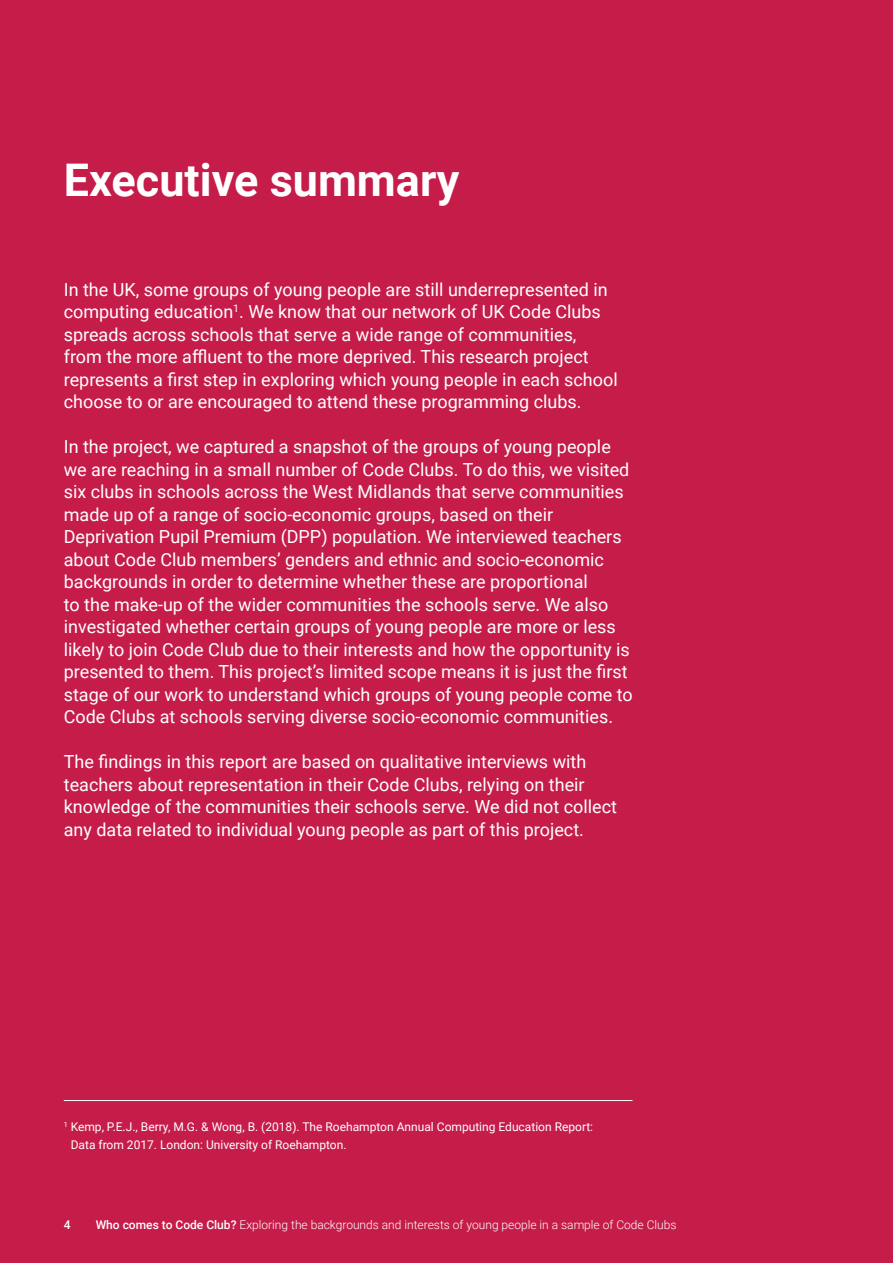
<style>
.page{position:relative;width:893px;height:1263px;background:#c51c4a}
.page>*{position:absolute;margin:0;border:0;box-sizing:border-box;transform-origin:0 0}
.t1{font:700 45px "Roboto";color:#fff}
.t2{font:18px/22.5px "Roboto";color:#fff}
.t3{font:12px/18px "Roboto";color:#fff}
.t4{font:300 12px "Roboto";color:#fff}
.t5{font:500 12px "Roboto";color:#fff}
.s1{font-weight:500}
</style>
<div class="page">
<hr style="left:64px;top:1100px;width:568px;height:1px;background:#fff">
<h1 class="t1" style="left:64px;top:149px;width:397px">Executive summary</h1>
<p class="t2" style="left:64px;top:278px;width:555px">In the UK, some groups of young people are still underrepresented in computing education<sup>1</sup>. We know that our network of UK Code Clubs spreads across schools that serve a wide range of communities, from the more affluent to the more deprived. This research project represents a first step in exploring which young people in each school choose to or are encouraged to attend these programming clubs.</p>
<p class="t2" style="left:64px;top:435px;width:570px">In the project, we captured a snapshot of the groups of young people we are reaching in a small number of Code Clubs. To do this, we visited six clubs in schools across the West Midlands that serve communities made up of a range of socio-economic groups, based on their Deprivation Pupil Premium (DPP) population. We interviewed teachers about Code Club members’ genders and ethnic and socio-economic backgrounds in order to determine whether these are proportional<br>to the make-up of the wider communities the schools serve. We also investigated whether certain groups of young people are more or less likely to join Code Club due to their interests and how the opportunity is presented to them. This project’s limited scope means it is just the first stage of our work to understand which groups of young people come to Code Clubs at schools serving diverse socio-economic communities.</p>
<p class="t2" style="left:64px;top:750px;width:555px">The findings in this report are based on qualitative interviews with teachers about representation in their Code Clubs, relying on their knowledge of the communities their schools serve. We did not collect any data related to individual young people as part of this project.</p>
<p class="t3" style="left:71px;top:1117px;width:524px;text-indent:-7px"><sup>1</sup> Kemp, P.E.J., Berry, M.G. &amp; Wong, B. (2018). The Roehampton Annual Computing Education Report:<br>Data from 2017. London: University of Roehampton.</p>
<p class="t5" style="left:64px;top:1217px;width:8px">4</p>
<p class="t4" style="left:96px;top:1217px;width:582px"><span class="s1">Who comes to Code Club?</span> Exploring the backgrounds and interests of young people in a sample of Code Clubs</p>
</div>
